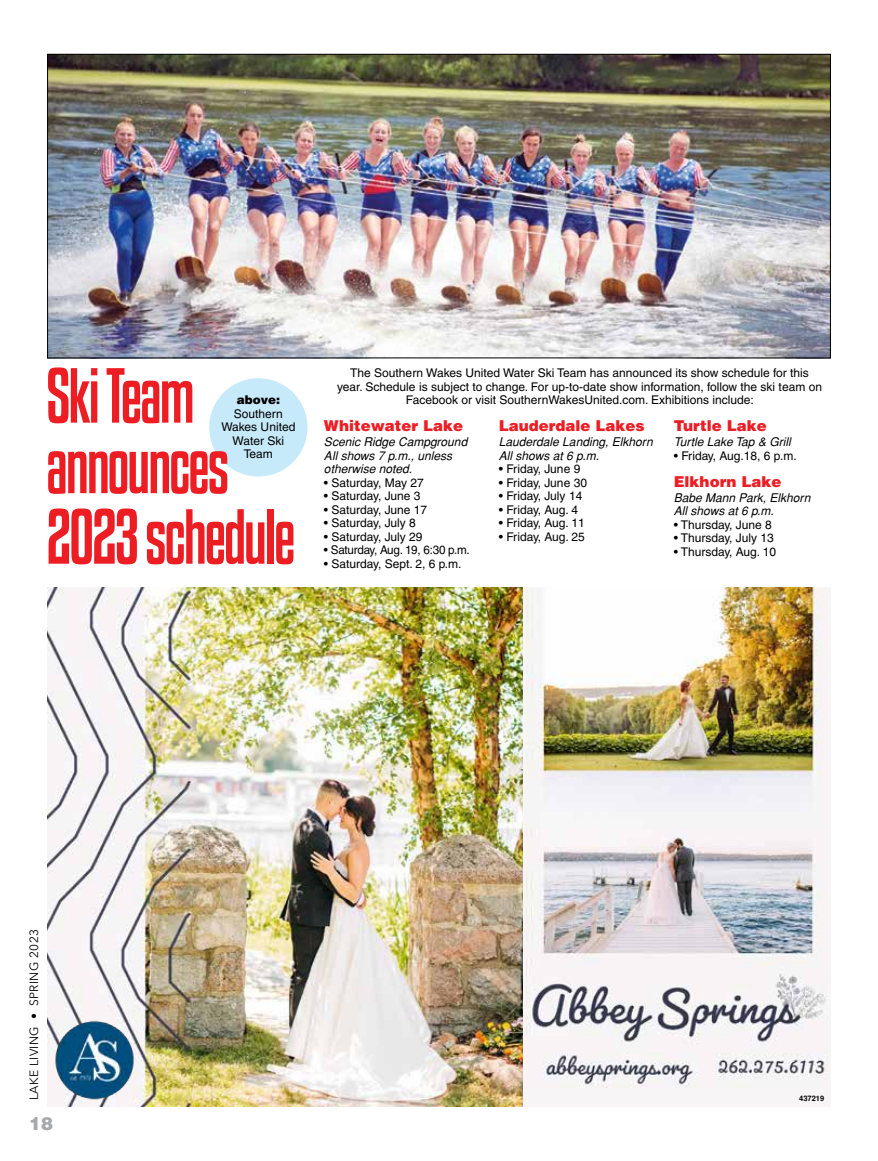
<style>
.page{position:relative;width:878px;height:1161px;background:#fff}
.page>*{position:absolute;margin:0;border:0;box-sizing:border-box;transform-origin:0 0}
.t1{font:69px/70.5px "Kenyan Coffee Rg";letter-spacing:-.04em;color:#ed1d24;scale:.9 1}
.t2{font:900 18px "Helvetica";color:#a7a9ac}
.t3{font:900 15px "Helvetica";color:#ed1d24}
.t4{font:12px/13.5px "Helvetica";color:#000;text-align:center}
.t5{font:italic 12px/13.5px "Helvetica";color:#000}
.t6{font:12px "Helvetica";letter-spacing:-.02em;color:#000}
.t7{font:12px "Avenir Next";letter-spacing:.03em;color:#000}
.t8{font:700 7.5px "Helvetica";color:#000}
.s1{font-weight:900}
</style>
<div class="page">
<div style="left:209px;top:378px;width:98px;height:99px;background:#c7eafb;border-radius:50%"></div>
<img style="left:49px;top:56px;width:779px;height:300px">
<img style="left:47px;top:587px;width:476px;height:520px">
<img style="left:50px;top:1021px;width:89px;height:79px">
<img style="left:526px;top:587px;width:302px;height:501px">
<img style="left:531px;top:587px;width:291px;height:379px">
<p class="t1" style="left:46px;top:360px;width:279px">Ski Team announces<br>2023 schedule</p>
<p class="t4" style="left:337px;top:366px;width:486px">The Southern Wakes United Water Ski Team has announced its show schedule for this year. Schedule is subject to change. For up-to-date show information, follow the ski team on<br>Facebook or visit SouthernWakesUnited.com. Exhibitions include:</p>
<p class="t4" style="left:221px;top:393px;width:75px"><span class="s1">above:<br></span>Southern<br>Wakes United<br>Water Ski<br>Team</p>
<p class="t3" style="left:324px;top:416px;width:141px">Whitewater Lake</p>
<p class="t5" style="left:324px;top:435px;width:145px">Scenic Ridge Campground<br>All shows 7 p.m., unless otherwise noted.</p>
<p class="t4" style="left:324px;top:476px;width:101px">• Saturday, May 27</p>
<p class="t4" style="left:324px;top:489px;width:98px">• Saturday, June 3</p>
<p class="t4" style="left:324px;top:503px;width:105px">• Saturday, June 17</p>
<p class="t4" style="left:324px;top:516px;width:93px">• Saturday, July 8</p>
<p class="t4" style="left:324px;top:530px;width:100px">• Saturday, July 29</p>
<p class="t6" style="left:324px;top:543px;width:147px">• Saturday, Aug. 19, 6:30 p.m.</p>
<p class="t4" style="left:324px;top:557px;width:139px">• Saturday, Sept. 2, 6 p.m.</p>
<p class="t3" style="left:499px;top:416px;width:147px">Lauderdale Lakes</p>
<p class="t5" style="left:499px;top:435px;width:155px">Lauderdale Landing, Elkhorn<br>All shows at 6 p.m.</p>
<p class="t4" style="left:499px;top:462px;width:83px">• Friday, June 9</p>
<p class="t4" style="left:499px;top:476px;width:90px">• Friday, June 30</p>
<p class="t4" style="left:499px;top:489px;width:85px">• Friday, July 14</p>
<p class="t4" style="left:499px;top:503px;width:81px">• Friday, Aug. 4</p>
<p class="t4" style="left:499px;top:516px;width:87px">• Friday, Aug. 11</p>
<p class="t4" style="left:499px;top:530px;width:87px">• Friday, Aug. 25</p>
<p class="t3" style="left:673px;top:416px;width:95px">Turtle Lake</p>
<p class="t5" style="left:673px;top:435px;width:118px">Turtle Lake Tap &amp; Grill</p>
<p class="t4" style="left:673px;top:449px;width:124px">• Friday, Aug.18, 6 p.m.</p>
<p class="t3" style="left:673px;top:471px;width:109px">Elkhorn Lake</p>
<p class="t5" style="left:673px;top:490px;width:138px">Babe Mann Park, Elkhorn<br>All shows at 6 p.m.</p>
<p class="t4" style="left:673px;top:518px;width:99px">• Thursday, June 8</p>
<p class="t4" style="left:673px;top:531px;width:101px">• Thursday, July 13</p>
<p class="t4" style="left:673px;top:545px;width:104px">• Thursday, Aug. 10</p>
<p class="t7" style="left:24px;top:1100px;width:173px;rotate:-90deg">LAKE LIVING • SPRING 2023</p>
<p class="t2" style="left:29px;top:1111px;width:26px">18</p>
<p class="t8" style="left:799px;top:1094px;width:27px">437219</p>
</div>
